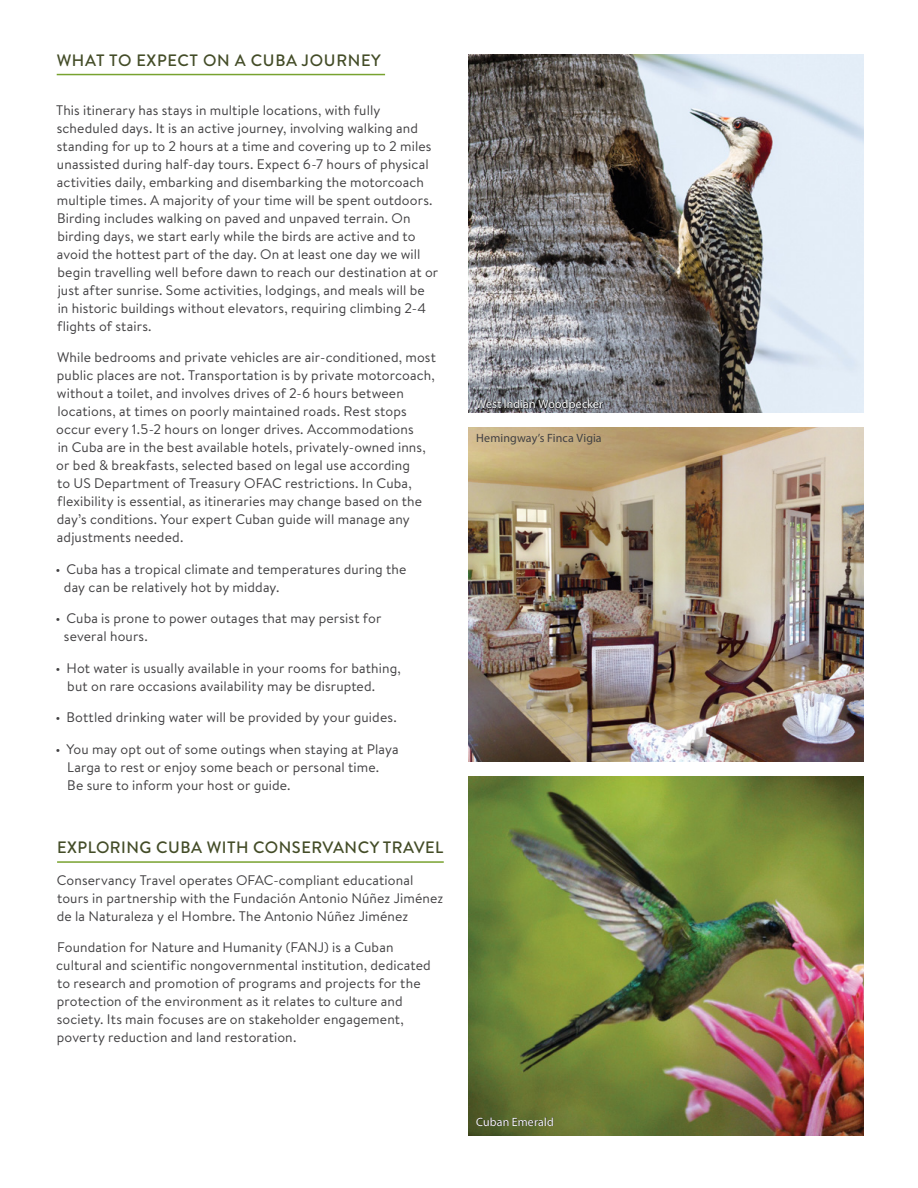
<style>
.page{position:relative;width:918px;height:1188px;background:#fff}
.page>*{position:absolute;margin:0;border:0;box-sizing:border-box;transform-origin:0 0}
.t1{font:500 16.5px "Brandon Text";letter-spacing:.03em;color:#434c27}
.t2{font:13.8px/18px "Brandon Text";letter-spacing:.01em;color:#414042}
.t3{font:12px "Myriad Pro";letter-spacing:.005em;color:#fff}
.t4{font:12px "Myriad Pro";letter-spacing:.01em;color:#414042}
</style>
<div class="page">
<hr style="left:57px;top:74px;width:328px;height:1px;background:#78a22f">
<hr style="left:57px;top:861px;width:387px;height:2px;background:#78a22f">
<img style="left:468px;top:54px;width:396px;height:359px">
<img style="left:468px;top:428px;width:396px;height:333px">
<img style="left:468px;top:776px;width:396px;height:360px">
<svg style="left:476px;top:399px;width:128px;height:12px;background:#505257"></svg>
<svg style="left:477px;top:1117px;width:77px;height:9px"></svg>
<p class="t1" style="left:57px;top:48px;width:326px">WHAT TO EXPECT ON A CUBA JOURNEY</p>
<p class="t2" style="left:56px;top:101px;width:384px">This itinerary has stays in multiple locations, with fully scheduled days. It is an active journey, involving walking and standing for up to 2 hours at a time and covering up to 2 miles unassisted during half-day tours. Expect 6-7 hours of physical activities daily, embarking and disembarking the motorcoach multiple times. A majority of your time will be spent outdoors.<br>Birding includes walking on paved and unpaved terrain. On birding days, we start early while the birds are active and to avoid the hottest part of the day. On at least one day we will begin travelling well before dawn to reach our destination at or just after sunrise. Some activities, lodgings, and meals will be<br>in historic buildings without elevators, requiring climbing 2-4 flights of stairs.</p>
<p class="t2" style="left:56px;top:348px;width:381px">While bedrooms and private vehicles are air-conditioned, most public places are not. Transportation is by private motorcoach, without a toilet, and involves drives of 2-6 hours between locations, at times on poorly maintained roads. Rest stops occur every 1.5-2 hours on longer drives. Accommodations<br>in Cuba are in the best available hotels, privately-owned inns, or bed &amp; breakfasts, selected based on legal use according<br>to US Department of Treasury OFAC restrictions. In Cuba, flexibility is essential, as itineraries may change based on the day’s conditions. Your expert Cuban guide will manage any adjustments needed.</p>
<p class="t2" style="left:64px;top:560px;width:344px;text-indent:-9px">• Cuba has a tropical climate and temperatures during the day can be relatively hot by midday.</p>
<p class="t2" style="left:64px;top:609px;width:319px;text-indent:-9px">• Cuba is prone to power outages that may persist for several hours.</p>
<p class="t2" style="left:67px;top:659px;width:335px;text-indent:-12px">• Hot water is usually available in your rooms for bathing, but on rare occasions availability may be disrupted.</p>
<p class="t2" style="left:55px;top:708px;width:343px">• Bottled drinking water will be provided by your guides.</p>
<p class="t2" style="left:67px;top:740px;width:333px;text-indent:-12px">• You may opt out of some outings when staying at Playa<br>Larga to rest or enjoy some beach or personal time.<br>Be sure to inform your host or guide.</p>
<p class="t1" style="left:57px;top:836px;width:388px">EXPLORING CUBA WITH CONSERVANCY TRAVEL</p>
<p class="t2" style="left:57px;top:870px;width:388px">Conservancy Travel operates OFAC-compliant educational tours in partnership with the Fundación Antonio Núñez Jiménez de la Naturaleza y el Hombre. The Antonio Núñez Jiménez</p>
<p class="t2" style="left:56px;top:938px;width:376px">Foundation for Nature and Humanity (FANJ) is a Cuban cultural and scientific nongovernmental institution, dedicated to research and promotion of programs and projects for the protection of the environment as it relates to culture and society. Its main focuses are on stakeholder engagement, poverty reduction and land restoration.</p>
<p class="t3" style="left:476px;top:396px;width:128px">West Indian Woodpecker</p>
<p class="t4" style="left:476px;top:431px;width:127px">Hemingway’s Finca Vigia</p>
<p class="t3" style="left:476px;top:1114px;width:79px">Cuban Emerald</p>
</div>
